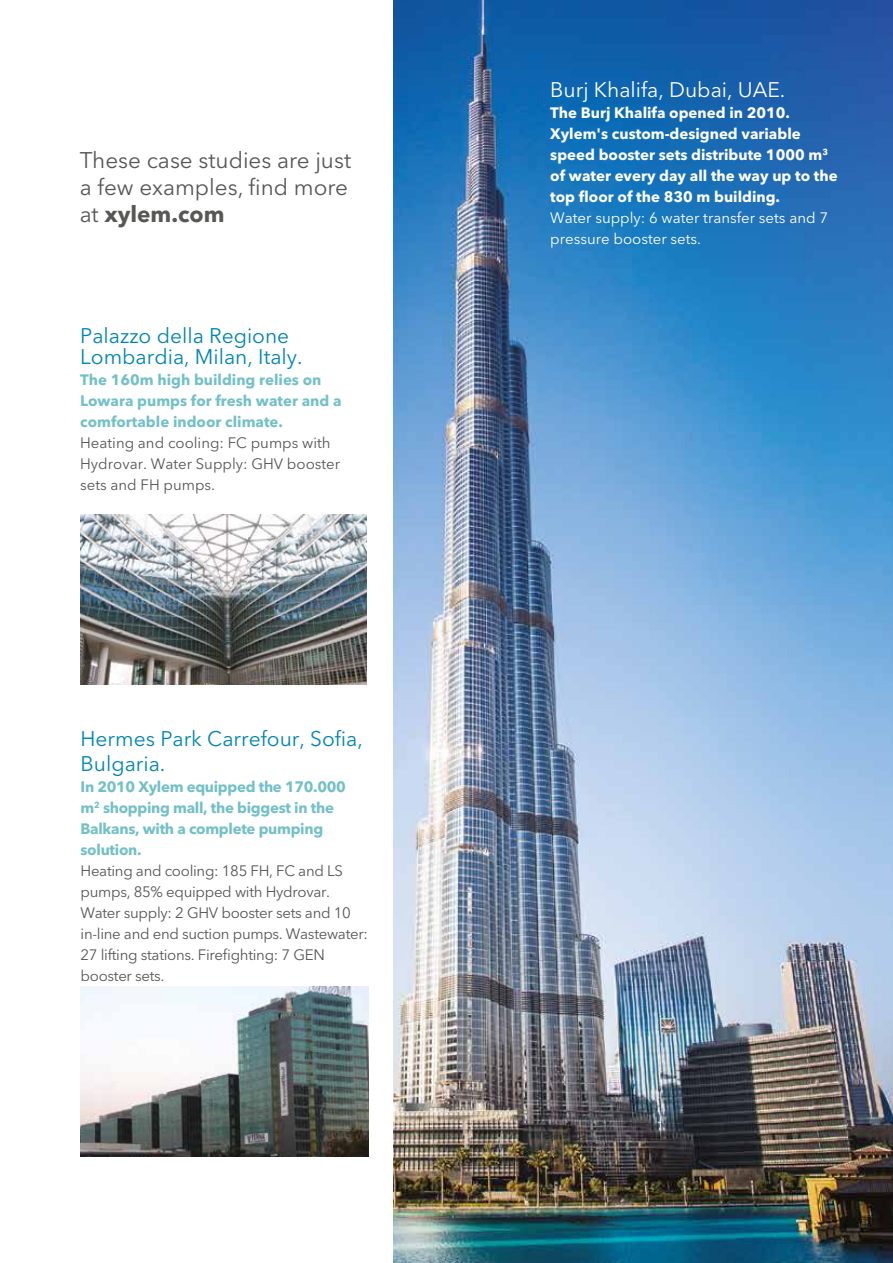
<style>
.page{position:relative;width:893px;height:1263px;background:#fff}
.page>*{position:absolute;margin:0;border:0;box-sizing:border-box;transform-origin:0 0}
.t1{font:22.5px/27px "Avenir Next LT Pro";color:#575756}
.t2{font:21px/21px "Avenir Next LT Pro";color:#0085b0}
.t3{font:21px "Avenir Next LT Pro";color:#fff}
.t4{font:15px/21px "Avenir Next LT Pro";letter-spacing:-.02em;color:#575756}
.t5{font:700 15px/21px "Avenir Next LT Pro";color:#fff}
.t6{font:700 15px/21px "Avenir Next LT Pro";letter-spacing:-.02em;color:#73c0c7}
.t7{font:700 15px/21px "Avenir Next LT Pro";color:#73c0c7}
.t8{font:15px/21px "Avenir Next LT Pro";color:#575756}
.t9{font:15px/21px "Avenir Next LT Pro";color:#fff}
.s1{font-weight:700}
</style>
<div class="page">
<img style="left:394px;top:0;width:499px;height:1263px">
<img style="left:81px;top:986px;width:287px;height:171px">
<img style="left:80px;top:514px;width:287px;height:170px">
<h1 class="t1" style="left:80px;top:146px;width:273px">These case studies are just a few examples, find more at <span class="s1">xylem.com</span></h1>
<h2 class="t2" style="left:80px;top:325px;width:224px">Palazzo della Regione<br>Lombardia, Milan, Italy.</h2>
<p class="t7" style="left:80px;top:369px;width:263px">The 160m high building relies on<br>Lowara pumps for fresh water and a comfortable indoor climate.</p>
<p class="t8" style="left:80px;top:432px;width:262px">Heating and cooling: FC pumps with<br>Hydrovar. Water Supply: GHV booster sets and FH pumps.</p>
<h2 class="t2" style="left:81px;top:725px;width:284px;line-height:25.5px">Hermes Park Carrefour, Sofia,<br>Bulgaria.</h2>
<p class="t6" style="left:81px;top:776px;width:267px">In 2010 Xylem equipped the 170.000 m<sup>2</sup> shopping mall, the biggest in the<br>Balkans, with a complete pumping solution.</p>
<p class="t4" style="left:81px;top:860px;width:289px">Heating and cooling: 185 FH, FC and LS pumps, 85% equipped with Hydrovar.<br>Water supply: 2 GHV booster sets and 10 in-line and end suction pumps. Wastewater:<br>27 lifting stations. Firefighting: 7 GEN booster sets.</p>
<h2 class="t3" style="left:550px;top:77px;width:237px">Burj Khalifa, Dubai, UAE.</h2>
<p class="t5" style="left:550px;top:102px;width:289px">The Burj Khalifa opened in 2010.<br>Xylem's custom-designed variable speed booster sets distribute 1000 m<sup>3 </sup>of water every day all the way up to the top floor of the 830 m building.</p>
<p class="t9" style="left:550px;top:208px;width:279px">Water supply: 6 water transfer sets and 7 pressure booster sets.</p>
</div>
